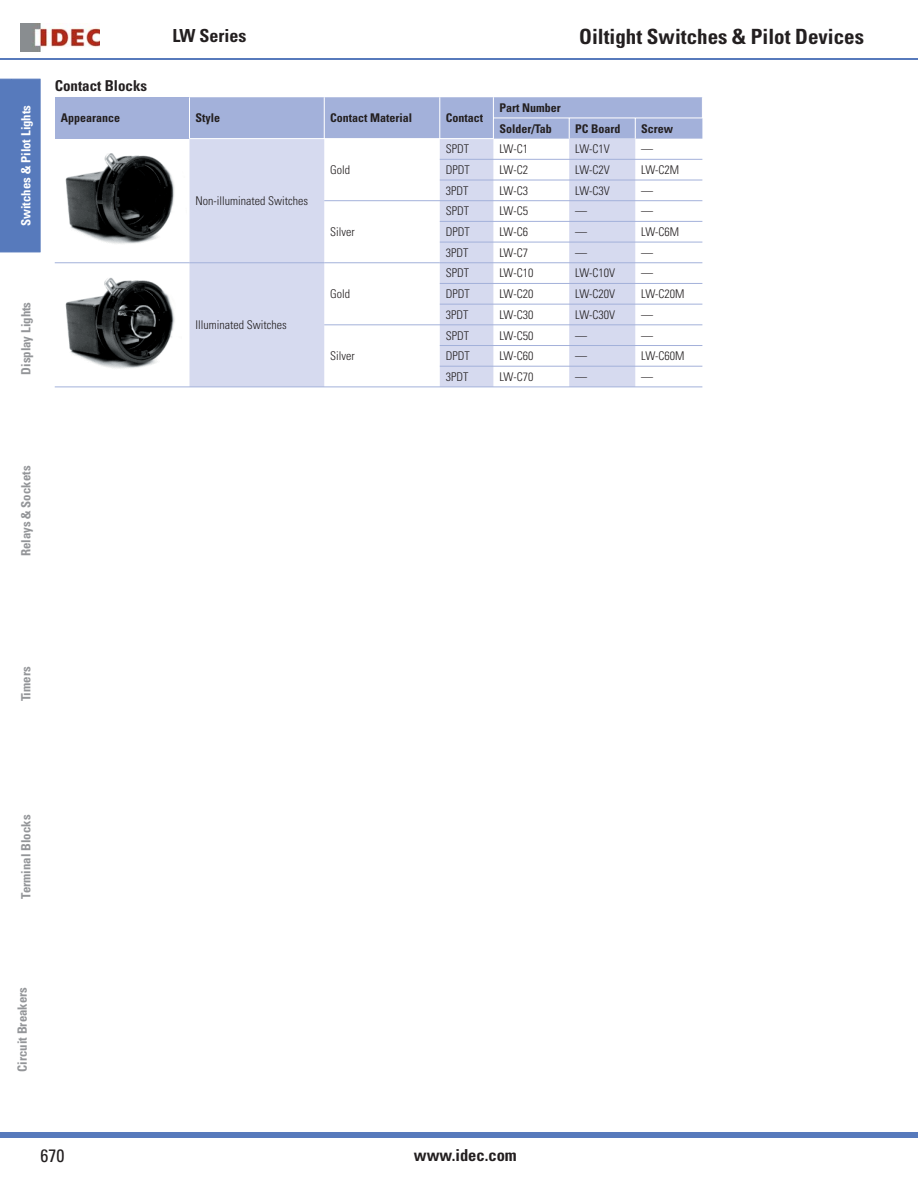
<style>
.page{position:relative;width:918px;height:1188px;background:#fff}
.page>*{position:absolute;margin:0;border:0;box-sizing:border-box;transform-origin:0 0}
.t1{font:700 condensed 21px "Univers LT Std";color:#231f20}
.t2{font:700 condensed 18px "Univers LT Std";color:#231f20}
.t3{font:condensed 18px "Univers LT Std";color:#231f20}
.t4{font:700 condensed 16.5px "Univers LT Std";color:#231f20}
.t5{font:700 condensed 15px "Univers LT Std";color:#231f20}
.t6{font:700 condensed 12.75px "Univers LT Std";color:#939598}
.t7{font:700 condensed 12.75px "Univers LT Std";color:#fff}
.t8{font:300 condensed 12px "Univers LT Std";color:#231f20}
.t9{font:700 condensed 12px/20.7px "Univers LT Std";color:#231f20}
</style>
<div class="page">
<img style="left:20px;top:24px;width:80px;height:27px">
<hr style="left:40px;top:80px;width:1px;height:172px;background:#577abc">
<div style="left:0;top:79px;width:40px;height:174px;background:#577abc"></div>
<div style="left:0;top:1132px;width:918px;height:6px;background:#577abc"></div>
<hr style="left:0;top:59px;width:918px;height:1px;background:#577abc">
<div style="left:55px;top:97px;width:134px;height:42px;background:#a3b1da"></div>
<svg style="left:189px;top:139px;width:446px;height:248px;fill:#d6daef"></svg>
<hr style="left:440px;top:159px;width:262px;height:1px;background:#a3b1da">
<hr style="left:440px;top:180px;width:262px;height:1px;background:#a3b1da">
<hr style="left:324px;top:200px;width:378px;height:1px;background:#a3b1da">
<hr style="left:440px;top:221px;width:262px;height:1px;background:#a3b1da">
<hr style="left:440px;top:242px;width:262px;height:1px;background:#a3b1da">
<hr style="left:189px;top:262px;width:135px;height:1px;background:#a3b1da">
<hr style="left:440px;top:262px;width:262px;height:1px;background:#a3b1da">
<hr style="left:440px;top:283px;width:262px;height:1px;background:#a3b1da">
<hr style="left:440px;top:304px;width:262px;height:1px;background:#a3b1da">
<hr style="left:324px;top:324px;width:378px;height:1px;background:#a3b1da">
<hr style="left:440px;top:345px;width:262px;height:1px;background:#a3b1da">
<hr style="left:440px;top:366px;width:195px;height:1px;background:#a3b1da">
<hr style="left:635px;top:366px;width:67px;height:1px;background:#a3b1da">
<svg style="left:189px;top:97px;width:514px;height:42px;background:#a7b4db"></svg>
<hr style="left:189px;top:387px;width:513px;height:1px;background:#a3b1da">
<hr style="left:55px;top:262px;width:134px;height:1px;background:#a3b1da">
<hr style="left:55px;top:387px;width:134px;height:1px;background:#a3b1da">
<hr style="left:324px;top:262px;width:116px;height:1px;background:#a3b1da">
<img style="left:65px;top:153px;width:110px;height:91px">
<img style="left:65px;top:277px;width:110px;height:92px">
<p class="t7" style="left:20px;top:226px;width:123px;rotate:-90deg">Switches &amp; Pilot Lights</p>
<p class="t6" style="left:20px;top:375px;width:74px;rotate:-90deg">Display Lights</p>
<h2 class="t2" style="left:172px;top:27px;width:75px">LW Series</h2>
<h1 class="t1" style="left:579px;top:27px;width:286px">Oiltight Switches &amp; Pilot Devices</h1>
<p class="t5" style="left:55px;top:79px;width:94px">Contact Blocks</p>
<p class="t9" style="left:61px;top:108px;width:61px">Appearance</p>
<p class="t9" style="left:196px;top:108px;width:26px">Style</p>
<p class="t9" style="left:330px;top:108px;width:84px">Contact Material</p>
<p class="t9" style="left:446px;top:108px;width:39px">Contact</p>
<p class="t9" style="left:499px;top:98px;width:63px">Part Number<br>Solder/Tab</p>
<p class="t9" style="left:575px;top:119px;width:47px">PC Board</p>
<p class="t9" style="left:641px;top:119px;width:34px">Screw</p>
<p class="t8" style="left:195px;top:195px;width:114px">Non-illuminated Switches</p>
<p class="t8" style="left:195px;top:319px;width:93px">Illuminated Switches</p>
<p class="t8" style="left:330px;top:164px;width:21px">Gold</p>
<p class="t8" style="left:330px;top:226px;width:26px">Silver</p>
<p class="t8" style="left:330px;top:288px;width:21px">Gold</p>
<p class="t8" style="left:330px;top:350px;width:26px">Silver</p>
<p class="t8" style="left:446px;top:143px;width:25px">SPDT</p>
<p class="t8" style="left:499px;top:143px;width:30px">LW-C1</p>
<p class="t8" style="left:575px;top:143px;width:36px">LW-C1V</p>
<p class="t8" style="left:641px;top:143px;width:13px">—</p>
<p class="t8" style="left:446px;top:164px;width:25px">DPDT</p>
<p class="t8" style="left:499px;top:164px;width:30px">LW-C2</p>
<p class="t8" style="left:575px;top:164px;width:36px">LW-C2V</p>
<p class="t8" style="left:641px;top:164px;width:39px">LW-C2M</p>
<p class="t8" style="left:446px;top:185px;width:24px">3PDT</p>
<p class="t8" style="left:499px;top:185px;width:30px">LW-C3</p>
<p class="t8" style="left:575px;top:185px;width:36px">LW-C3V</p>
<p class="t8" style="left:641px;top:185px;width:13px">—</p>
<p class="t8" style="left:446px;top:205px;width:25px">SPDT</p>
<p class="t8" style="left:499px;top:205px;width:30px">LW-C5</p>
<p class="t8" style="left:575px;top:205px;width:13px">—</p>
<p class="t8" style="left:641px;top:205px;width:13px">—</p>
<p class="t8" style="left:446px;top:226px;width:25px">DPDT</p>
<p class="t8" style="left:499px;top:226px;width:30px">LW-C6</p>
<p class="t8" style="left:575px;top:226px;width:13px">—</p>
<p class="t8" style="left:641px;top:226px;width:39px">LW-C6M</p>
<p class="t8" style="left:446px;top:247px;width:24px">3PDT</p>
<p class="t8" style="left:499px;top:247px;width:30px">LW-C7</p>
<p class="t8" style="left:575px;top:247px;width:13px">—</p>
<p class="t8" style="left:641px;top:247px;width:13px">—</p>
<p class="t8" style="left:446px;top:267px;width:25px">SPDT</p>
<p class="t8" style="left:499px;top:267px;width:35px">LW-C10</p>
<p class="t8" style="left:575px;top:267px;width:41px">LW-C10V</p>
<p class="t8" style="left:641px;top:267px;width:13px">—</p>
<p class="t8" style="left:446px;top:288px;width:25px">DPDT</p>
<p class="t8" style="left:499px;top:288px;width:35px">LW-C20</p>
<p class="t8" style="left:575px;top:288px;width:41px">LW-C20V</p>
<p class="t8" style="left:641px;top:288px;width:45px">LW-C20M</p>
<p class="t8" style="left:446px;top:309px;width:24px">3PDT</p>
<p class="t8" style="left:499px;top:309px;width:35px">LW-C30</p>
<p class="t8" style="left:575px;top:309px;width:41px">LW-C30V</p>
<p class="t8" style="left:641px;top:309px;width:13px">—</p>
<p class="t8" style="left:446px;top:330px;width:25px">SPDT</p>
<p class="t8" style="left:499px;top:330px;width:35px">LW-C50</p>
<p class="t8" style="left:575px;top:330px;width:13px">—</p>
<p class="t8" style="left:641px;top:330px;width:13px">—</p>
<p class="t8" style="left:446px;top:350px;width:25px">DPDT</p>
<p class="t8" style="left:499px;top:350px;width:35px">LW-C60</p>
<p class="t8" style="left:575px;top:350px;width:13px">—</p>
<p class="t8" style="left:641px;top:350px;width:45px">LW-C60M</p>
<p class="t8" style="left:446px;top:371px;width:24px">3PDT</p>
<p class="t8" style="left:499px;top:371px;width:35px">LW-C70</p>
<p class="t8" style="left:575px;top:371px;width:13px">—</p>
<p class="t8" style="left:641px;top:371px;width:13px">—</p>
<p class="t6" style="left:20px;top:556px;width:92px;rotate:-90deg">Relays &amp; Sockets</p>
<p class="t6" style="left:20px;top:701px;width:36px;rotate:-90deg">Timers</p>
<p class="t6" style="left:20px;top:899px;width:86px;rotate:-90deg">Terminal Blocks</p>
<p class="t6" style="left:16px;top:1072px;width:86px;rotate:-90deg">Circuit Breakers</p>
<h2 class="t3" style="left:40px;top:1147px;width:25px">670</h2>
<h3 class="t4" style="left:414px;top:1148px;width:104px">www.idec.com</h3>
</div>
